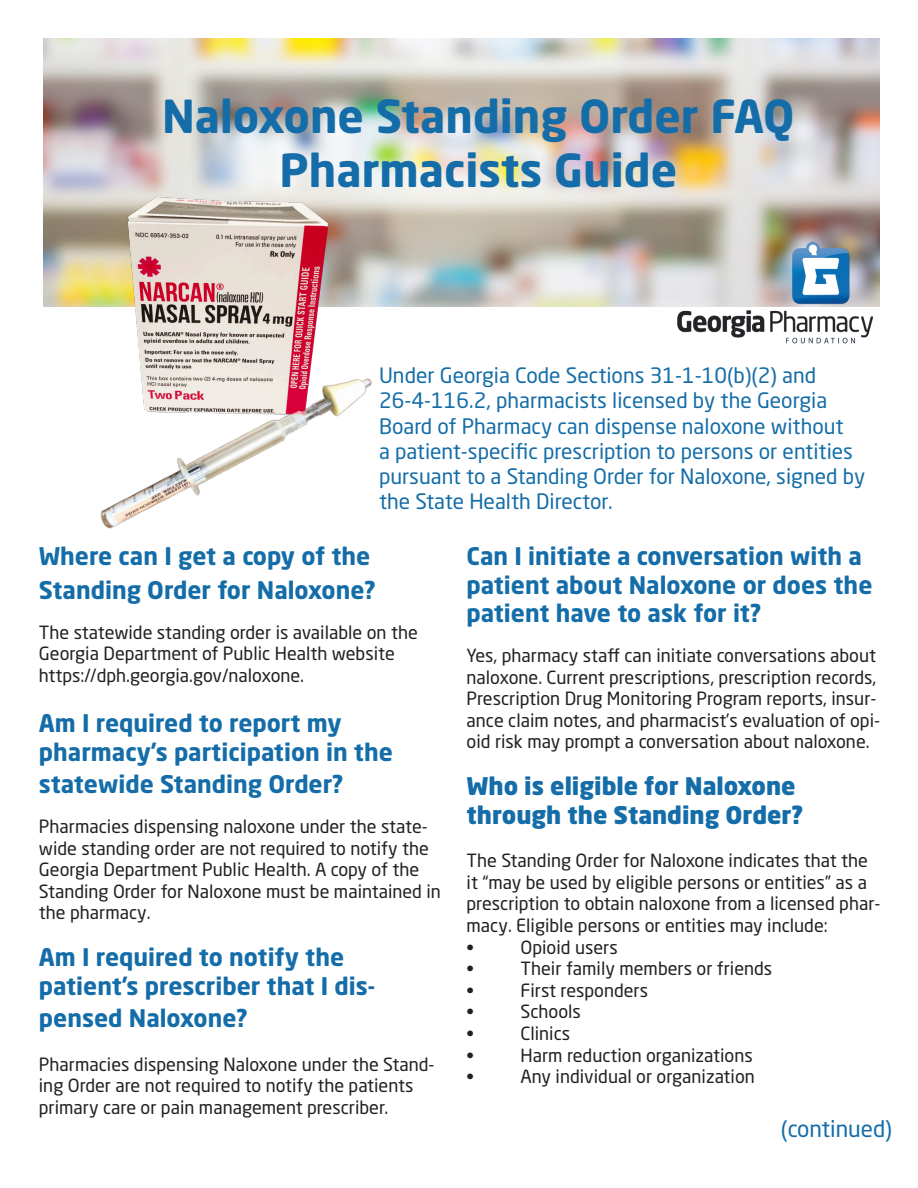
<style>
.page{position:relative;width:918px;height:1188px;background:#fff}
.page>*{position:absolute;margin:0;border:0;box-sizing:border-box;transform-origin:0 0}
.t1{font:700 45px "Neo Sans Std";color:#146da8}
.t2{font:700 24px/28.8px "Neo Sans Std";color:#146da8}
.t3{font:900 24px/28.8px "Neo Sans Std";color:#146da8}
.t4{font:22.5px "Neo Sans Std";color:#146da8}
.t5{font:21px/25.2px "Neo Sans Std";color:#146da8}
.t6{font:18px/21.6px "Neo Sans Std";color:#231f20}
</style>
<div class="page">
<img style="left:43px;top:39px;width:836px;height:268px">
<img style="left:666px;top:239px;width:214px;height:105px">
<img style="left:97px;top:92px;width:307px;height:223px">
<img style="left:100px;top:315px;width:272px;height:214px">
<p class="t1" style="left:162px;top:88px;width:634px">Naloxone Standing Order FAQ</p>
<p class="t1" style="left:280px;top:142px;width:399px">Pharmacists Guide</p>
<p class="t5" style="left:379px;top:363px;width:488px">Under Georgia Code Sections 31-1-10(b)(2) and 26-4-116.2, pharmacists licensed by the Georgia Board of Pharmacy can dispense naloxone without<br>a patient-specific prescription to persons or entities pursuant to a Standing Order for Naloxone, signed by the State Health Director.</p>
<p class="t2" style="left:39px;top:541px;width:333px">Where can I get a copy of the</p>
<p class="t2" style="left:39px;top:575px;width:339px">Standing Order for Naloxone?</p>
<p class="t6" style="left:39px;top:621px;width:380px">The statewide standing order is available on the<br>Georgia Department of Public Health website</p>
<p class="t6" style="left:39px;top:664px;width:267px">https://dph.georgia.gov/naloxone.</p>
<p class="t2" style="left:39px;top:708px;width:304px">Am I required to report my</p>
<p class="t2" style="left:39px;top:737px;width:356px">pharmacy’s participation in the</p>
<p class="t2" style="left:39px;top:769px;width:306px">statewide Standing Order?</p>
<p class="t6" style="left:39px;top:815px;width:404px">Pharmacies dispensing naloxone under the state&shy;wide standing order are not required to notify the Georgia Department Public Health. A copy of the Standing Order for Naloxone must be maintained in the pharmacy.</p>
<p class="t2" style="left:39px;top:942px;width:338px">Am I required to notify the patient’s prescriber that I dis-</p>
<p class="t2" style="left:39px;top:1003px;width:211px">pensed Naloxone?</p>
<p class="t6" style="left:39px;top:1053px;width:397px">Pharmacies dispensing Naloxone under the Stand&shy;ing Order are not required to notify the patients primary care or pain management prescriber.</p>
<p class="t2" style="left:467px;top:541px;width:397px">Can I initiate a conversation with a</p>
<p class="t2" style="left:467px;top:570px;width:407px">patient about Naloxone or does the patient have to ask for it?</p>
<p class="t6" style="left:467px;top:644px;width:415px">Yes, pharmacy staff can initiate conversations about naloxone. Current prescriptions, prescription records, Prescription Drug Monitoring Program reports, insur&shy;ance claim notes, and pharmacist’s evaluation of opi&shy;oid risk may prompt a conversation about naloxone.</p>
<p class="t3" style="left:467px;top:771px;width:338px">Who is eligible for Naloxone through the Standing Order?</p>
<p class="t6" style="left:467px;top:850px;width:415px">The Standing Order for Naloxone indicates that the it “may be used by eligible persons or entities” as a prescription to obtain naloxone from a licensed phar&shy;macy. Eligible persons or entities may include:</p>
<p class="t6" style="left:467px;top:936px;width:9px">•</p>
<p class="t6" style="left:521px;top:936px;width:99px">Opioid users</p>
<p class="t6" style="left:467px;top:958px;width:9px">•</p>
<p class="t6" style="left:521px;top:958px;width:253px">Their family members or friends</p>
<p class="t6" style="left:467px;top:979px;width:9px">•</p>
<p class="t6" style="left:521px;top:979px;width:129px">First responders</p>
<p class="t6" style="left:467px;top:1001px;width:9px">•</p>
<p class="t6" style="left:521px;top:1001px;width:62px">Schools</p>
<p class="t6" style="left:467px;top:1022px;width:9px">•</p>
<p class="t6" style="left:521px;top:1022px;width:51px">Clinics</p>
<p class="t6" style="left:467px;top:1044px;width:9px">•</p>
<p class="t6" style="left:521px;top:1044px;width:234px">Harm reduction organizations</p>
<p class="t6" style="left:467px;top:1066px;width:9px">•</p>
<p class="t6" style="left:521px;top:1066px;width:236px">Any individual or organization</p>
<p class="t4" style="left:781px;top:1115px;width:113px">(continued)</p>
</div>
